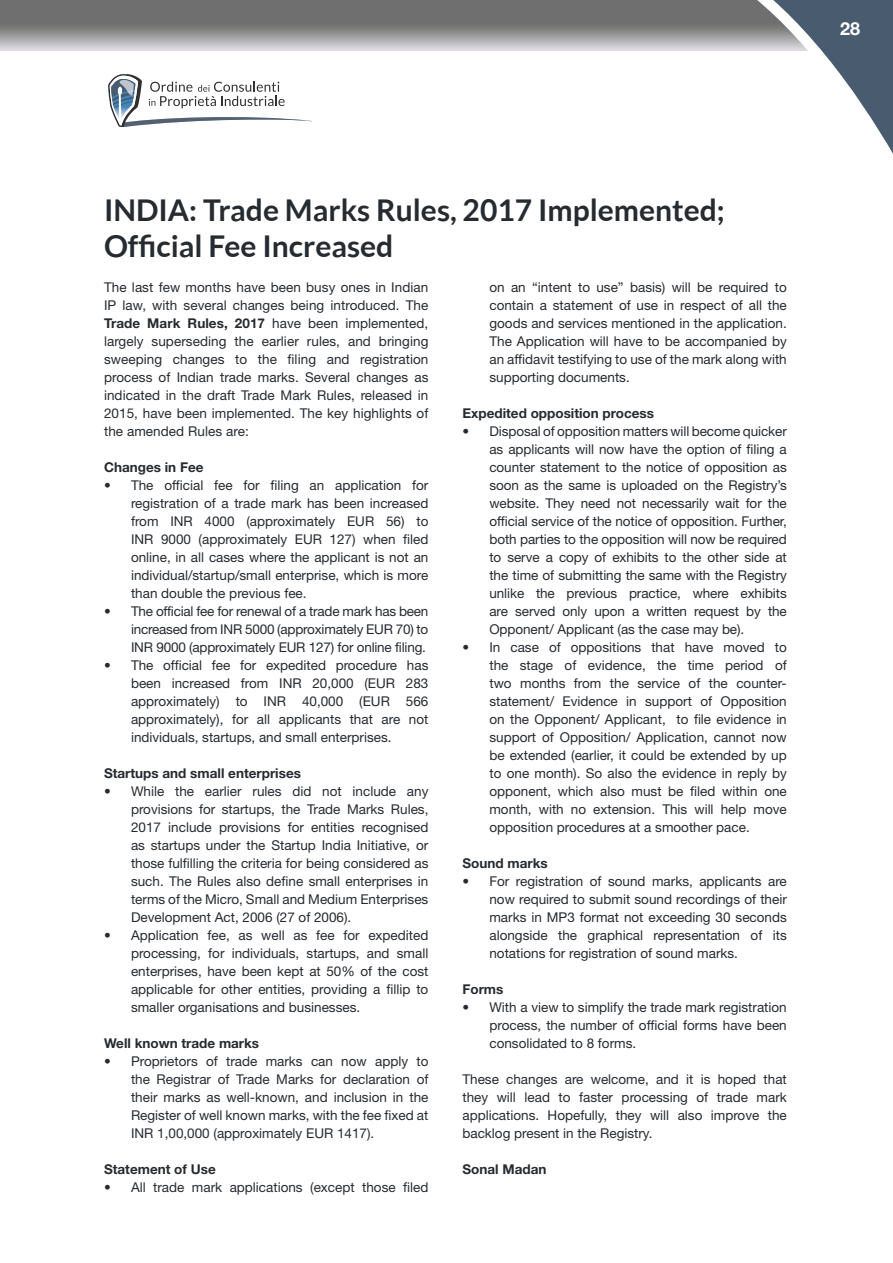
<style>
.page{position:relative;width:893px;height:1263px;background:#fff}
.page>*{position:absolute;margin:0;border:0;box-sizing:border-box;transform-origin:0 0}
.t1{font:700 30px/36px "Lato";color:#262b30}
.t2{font:700 18px "Helvetica Neue";color:#fff}
.t3{font:13.5px/18px "Helvetica Neue";color:#262b30;text-align:justify}
.t4{font:700 13.5px "Helvetica Neue";color:#262b30}
.s1{font-weight:700}
</style>
<div class="page">
<svg style="left:0;top:0;width:712px;height:51px;background:#8c8b8c"></svg>
<svg style="left:712px;top:0;width:181px;height:154px"></svg>
<svg style="left:108px;top:74px;width:204px;height:53px"></svg>
<h2 class="t2" style="left:840px;top:18px;width:22px">28</h2>
<h1 class="t1" style="left:104px;top:192px;width:622px">INDIA: Trade Marks Rules, 2017 Implemented;<br>Official Fee Increased</h1>
<p class="t3" style="left:104px;top:278px;width:326px">The last few months have been busy ones in Indian IP law, with several changes being introduced. The <span class="s1">Trade Mark Rules, 2017</span> have been implemented, largely superseding the earlier rules, and bringing sweeping changes to the filing and registration process of Indian trade marks. Several changes as indicated in the draft Trade Mark Rules, released in 2015, have been implemented. The key highlights of the amended Rules are:</p>
<p class="t4" style="left:104px;top:459px;width:101px">Changes in Fee</p>
<p class="t3" style="left:131px;top:476px;width:299px;text-indent:-27px">• The official fee for filing an application for registration of a trade mark has been increased from INR 4000 (approximately EUR 56) to INR 9000 (approximately EUR 127) when filed online, in all cases where the applicant is not an individual/startup/small enterprise, which is more than double the previous fee.</p>
<p class="t3" style="left:131px;top:602px;width:299px;text-indent:-27px">• The official fee for renewal of a trade mark has been increased from INR 5000 (approximately EUR 70) to INR 9000 (approximately EUR 127) for online filing.</p>
<p class="t3" style="left:131px;top:656px;width:299px;text-indent:-27px">• The official fee for expedited procedure has been increased from INR 20,000 (EUR 283 approximately) to INR 40,000 (EUR 566 approximately), for all applicants that are not individuals, startups, and small enterprises.</p>
<p class="t4" style="left:104px;top:765px;width:198px">Startups and small enterprises</p>
<p class="t3" style="left:131px;top:782px;width:299px;text-indent:-27px">• While the earlier rules did not include any provisions for startups, the Trade Marks Rules, 2017 include provisions for entities recognised as startups under the Startup India Initiative, or those fulfilling the criteria for being considered as such. The Rules also define small enterprises in terms of the Micro, Small and Medium Enterprises Development Act, 2006 (27 of 2006).</p>
<p class="t3" style="left:131px;top:926px;width:299px;text-indent:-27px">• Application fee, as well as fee for expedited processing, for individuals, startups, and small enterprises, have been kept at 50% of the cost applicable for other entities, providing a fillip to smaller organisations and businesses.</p>
<p class="t4" style="left:104px;top:1035px;width:157px">Well known trade marks</p>
<p class="t3" style="left:131px;top:1052px;width:299px;text-indent:-27px">• Proprietors of trade marks can now apply to the Registrar of Trade Marks for declaration of their marks as well-known, and inclusion in the Register of well known marks, with the fee fixed at INR 1,00,000 (approximately EUR 1417).</p>
<p class="t4" style="left:104px;top:1161px;width:113px">Statement of Use</p>
<p class="t3" style="left:104px;top:1178px;width:326px">• All trade mark applications (except those filed</p>
<p class="t3" style="left:489px;top:278px;width:299px">on an “intent to use” basis) will be required to contain a statement of use in respect of all the goods and services mentioned in the application.<br>The Application will have to be accompanied by an affidavit testifying to use of the mark along with supporting documents.</p>
<p class="t4" style="left:462px;top:405px;width:193px">Expedited opposition process</p>
<p class="t3" style="left:489px;top:422px;width:299px;text-indent:-27px">• Disposal of opposition matters will become quicker as applicants will now have the option of filing a counter statement to the notice of opposition as soon as the same is uploaded on the Registry’s website. They need not necessarily wait for the official service of the notice of opposition. Further, both parties to the opposition will now be required to serve a copy of exhibits to the other side at the time of submitting the same with the Registry unlike the previous practice, where exhibits are served only upon a written request by the Opponent/ Applicant (as the case may be).</p>
<p class="t3" style="left:489px;top:638px;width:299px;text-indent:-27px">• In case of oppositions that have moved to the stage of evidence, the time period of two months from the service of the counter&shy;statement/ Evidence in support of Opposition on the Opponent/ Applicant, to file evidence in support of Opposition/ Application, cannot now be extended (earlier, it could be extended by up to one month). So also the evidence in reply by opponent, which also must be filed within one month, with no extension. This will help move opposition procedures at a smoother pace.</p>
<p class="t4" style="left:462px;top:855px;width:87px">Sound marks</p>
<p class="t3" style="left:489px;top:872px;width:299px;text-indent:-27px">• For registration of sound marks, applicants are now required to submit sound recordings of their marks in MP3 format not exceeding 30 seconds alongside the graphical representation of its notations for registration of sound marks.</p>
<p class="t4" style="left:462px;top:981px;width:42px">Forms</p>
<p class="t3" style="left:489px;top:998px;width:299px;text-indent:-27px">• With a view to simplify the trade mark registration process, the number of official forms have been consolidated to 8 forms.</p>
<p class="t3" style="left:462px;top:1070px;width:326px">These changes are welcome, and it is hoped that they will lead to faster processing of trade mark applications. Hopefully, they will also improve the backlog present in the Registry.</p>
<p class="t4" style="left:462px;top:1161px;width:85px">Sonal Madan</p>
</div>
